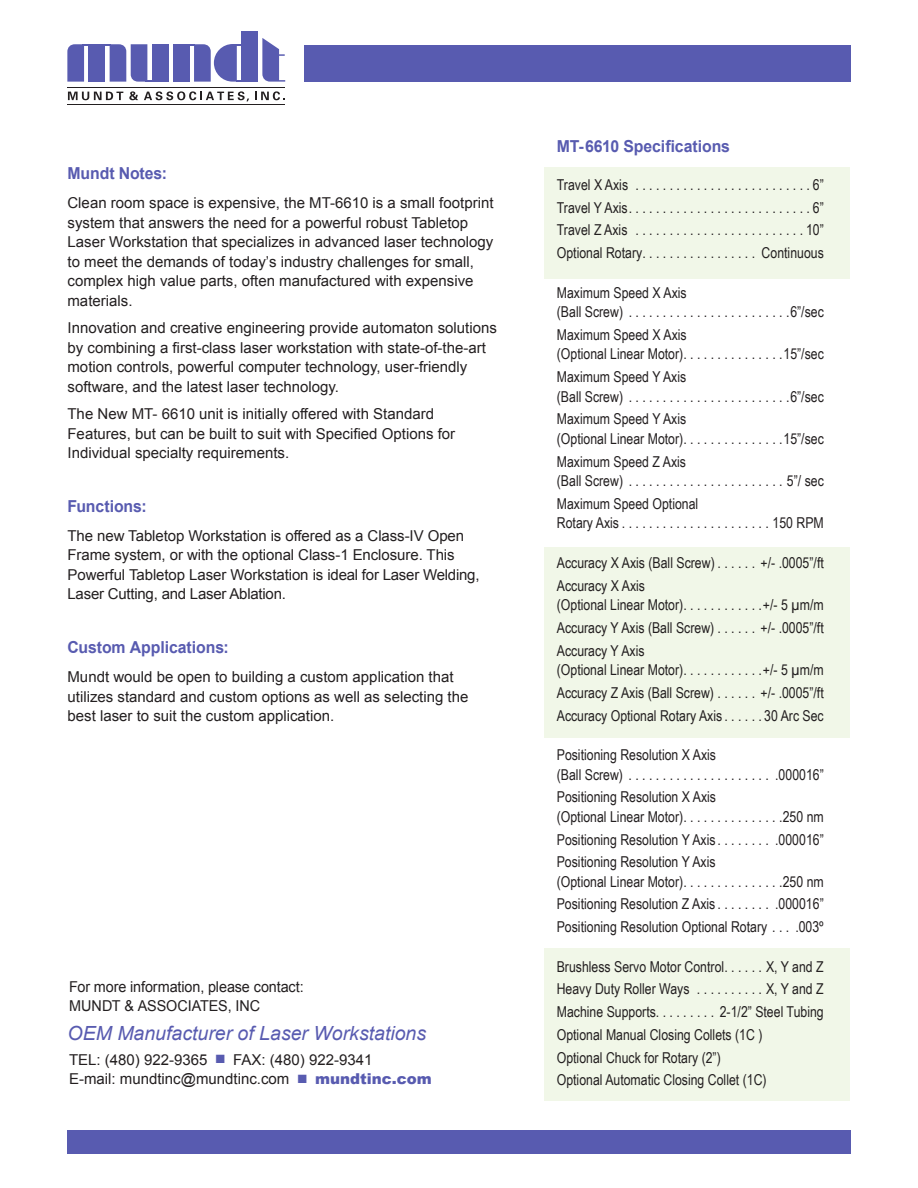
<style>
.page{position:relative;width:918px;height:1188px;background:#fff}
.page>*{position:absolute;margin:0;border:0;box-sizing:border-box;transform-origin:0 0}
.t1{font:italic 19.5px "Arial";color:#585bb0}
.t2{font:700 16.5px "Arial";letter-spacing:-.005em;color:#585bb0;scale:.96 1}
.t3{font:15px/22.8px "Arial Narrow";color:#231f20}
.t4{font:15px/19.5px "Arial";color:#231f20}
.t5{font:15px/19.5px "Arial";color:#231f20;scale:.96 1}
.s1{color:#585bb0}
.s2{font-weight:900;color:#585bb0}
</style>
<div class="page">
<div style="left:545px;top:948px;width:305px;height:153px;background:#f1f7e8"></div>
<div style="left:545px;top:548px;width:305px;height:190px;background:#f1f7e8"></div>
<div style="left:545px;top:167px;width:305px;height:112px;background:#f1f7e8"></div>
<div style="left:88px;top:44px;width:17px;height:38px;background:#585bb0"></div>
<div style="left:152px;top:44px;width:16px;height:38px;background:#585bb0"></div>
<div style="left:173px;top:44px;width:17px;height:38px;background:#585bb0"></div>
<div style="left:241px;top:31px;width:17px;height:51px;background:#585bb0"></div>
<svg style="left:262px;top:38px;width:23px;height:44px"></svg>
<svg style="left:67px;top:44px;width:21px;height:38px"></svg>
<svg style="left:190px;top:44px;width:51px;height:38px"></svg>
<svg style="left:105px;top:44px;width:47px;height:38px"></svg>
<hr style="left:67px;top:87px;width:218px;height:1px;background:#231f20">
<hr style="left:67px;top:104px;width:218px;height:1px;background:#231f20">
<svg style="left:68px;top:92px;width:55px;height:8px"></svg>
<svg style="left:129px;top:91px;width:9px;height:9px"></svg>
<svg style="left:144px;top:91px;width:105px;height:10px"></svg>
<svg style="left:255px;top:91px;width:29px;height:9px"></svg>
<div style="left:305px;top:45px;width:546px;height:36px;background:#585bb0"></div>
<div style="left:67px;top:1130px;width:784px;height:24px;background:#585bb0"></div>
<p class="t2" style="left:68px;top:163px;width:105px">Mundt Notes:</p>
<p class="t4" style="left:68px;top:193px;width:428px">Clean room space is expensive, the MT-6610 is a small footprint system that answers the need for a powerful robust Tabletop Laser Workstation that specializes in advanced laser technology to meet the demands of today’s industry challenges for small, complex high value parts, often manufactured with expensive materials.</p>
<p class="t4" style="left:68px;top:318px;width:431px">Innovation and creative engineering provide automaton solutions by combining a first-class laser workstation with state-of-the-art motion controls, powerful computer technology, user-friendly software, and the latest laser technology.</p>
<p class="t4" style="left:68px;top:404px;width:389px">The New MT- 6610 unit is initially offered with Standard<br>Features, but can be built to suit with Specified Options for<br>Individual specialty requirements.</p>
<p class="t2" style="left:68px;top:496px;width:84px">Functions:</p>
<p class="t4" style="left:68px;top:526px;width:414px">The new Tabletop Workstation is offered as a Class-IV Open Frame system, or with the optional Class-1 Enclosure. This Powerful Tabletop Laser Workstation is ideal for Laser Welding, Laser Cutting, and Laser Ablation.</p>
<p class="t2" style="left:68px;top:637px;width:170px">Custom Applications:</p>
<p class="t4" style="left:68px;top:667px;width:403px">Mundt would be open to building a custom application that utilizes standard and custom options as well as selecting the best laser to suit the custom application.</p>
<p class="t5" style="left:69px;top:977px;width:246px">For more information, please contact:<br>MUNDT &amp; ASSOCIATES, INC</p>
<h1 class="t1" style="left:68px;top:1020px;width:360px">OEM Manufacturer of Laser Workstations</h1>
<p class="t4" style="left:69px;top:1050px;width:364px">TEL: (480) 922-9365 <span class="s1">■</span> FAX: (480) 922-9341<br>E-mail: mundtinc@mundtinc.com <span class="s1">■</span> <span class="s2">mundtinc.com</span></p>
<p class="t2" style="left:557px;top:136px;width:182px">MT-6610 Specifications</p>
<p class="t3" style="left:557px;top:173px;width:269px;text-align:justify">Travel X Axis . . . . . . . . . . . . . . . . . . . . . . . . . 6” Travel Y Axis . . . . . . . . . . . . . . . . . . . . . . . . . . 6” Travel Z Axis . . . . . . . . . . . . . . . . . . . . . . . . 10” Optional Rotary . . . . . . . . . . . . . . . . . Continuous</p>
<p class="t3" style="left:557px;top:282px;width:268px;line-height:19.5px">Maximum Speed X Axis<br>(Ball Screw) . . . . . . . . . . . . . . . . . . . . . . . 6”/sec</p>
<p class="t3" style="left:557px;top:324px;width:268px;line-height:19.5px">Maximum Speed X Axis<br>(Optional Linear Motor) . . . . . . . . . . . . . . 15”/sec</p>
<p class="t3" style="left:557px;top:367px;width:268px;line-height:19.5px">Maximum Speed Y Axis<br>(Ball Screw) . . . . . . . . . . . . . . . . . . . . . . . 6”/sec</p>
<p class="t3" style="left:557px;top:409px;width:268px;line-height:19.5px">Maximum Speed Y Axis<br>(Optional Linear Motor) . . . . . . . . . . . . . . 15”/sec</p>
<p class="t3" style="left:557px;top:451px;width:268px;line-height:19.5px">Maximum Speed Z Axis<br>(Ball Screw) . . . . . . . . . . . . . . . . . . . . . . . 5”/ sec</p>
<p class="t3" style="left:557px;top:493px;width:269px;line-height:19.5px">Maximum Speed Optional<br>Rotary Axis . . . . . . . . . . . . . . . . . . . . . . 150 RPM</p>
<p class="t3" style="left:557px;top:551px;width:268px">Accuracy X Axis (Ball Screw) . . . . . . +/- .0005”/ft<br>Accuracy X Axis</p>
<p class="t3" style="left:557px;top:593px;width:269px;text-align:justify">(Optional Linear Motor) . . . . . . . . . . . +/- 5 µm/m Accuracy Y Axis (Ball Screw) . . . . . . +/- .0005”/ft Accuracy Y Axis</p>
<p class="t3" style="left:557px;top:658px;width:269px;text-align:justify">(Optional Linear Motor) . . . . . . . . . . . +/- 5 µm/m Accuracy Z Axis (Ball Screw) . . . . . . +/- .0005”/ft Accuracy Optional Rotary Axis . . . . . 30 Arc Sec</p>
<p class="t3" style="left:557px;top:744px;width:268px;line-height:19.5px">Positioning Resolution X Axis<br>(Ball Screw) . . . . . . . . . . . . . . . . . . . . . .000016”</p>
<p class="t3" style="left:557px;top:787px;width:269px;line-height:19.5px">Positioning Resolution X Axis<br>(Optional Linear Motor) . . . . . . . . . . . . . . 250 nm</p>
<p class="t3" style="left:557px;top:827px;width:269px">Positioning Resolution Y Axis . . . . . . . . .000016”<br>Positioning Resolution Y Axis</p>
<p class="t3" style="left:557px;top:870px;width:269px;text-align:justify">(Optional Linear Motor) . . . . . . . . . . . . . . 250 nm Positioning Resolution Z Axis . . . . . . . . .000016” Positioning Resolution Optional Rotary . . . .003º</p>
<p class="t3" style="left:557px;top:954px;width:269px">Brushless Servo Motor Control . . . . . . X, Y and Z Heavy Duty Roller Ways . . . . . . . . . . X, Y and Z Machine Supports . . . . . . . . . 2-1/2” Steel Tubing Optional Manual Closing Collets (1C )<br>Optional Chuck for Rotary (2”)<br>Optional Automatic Closing Collet (1C)</p>
</div>
